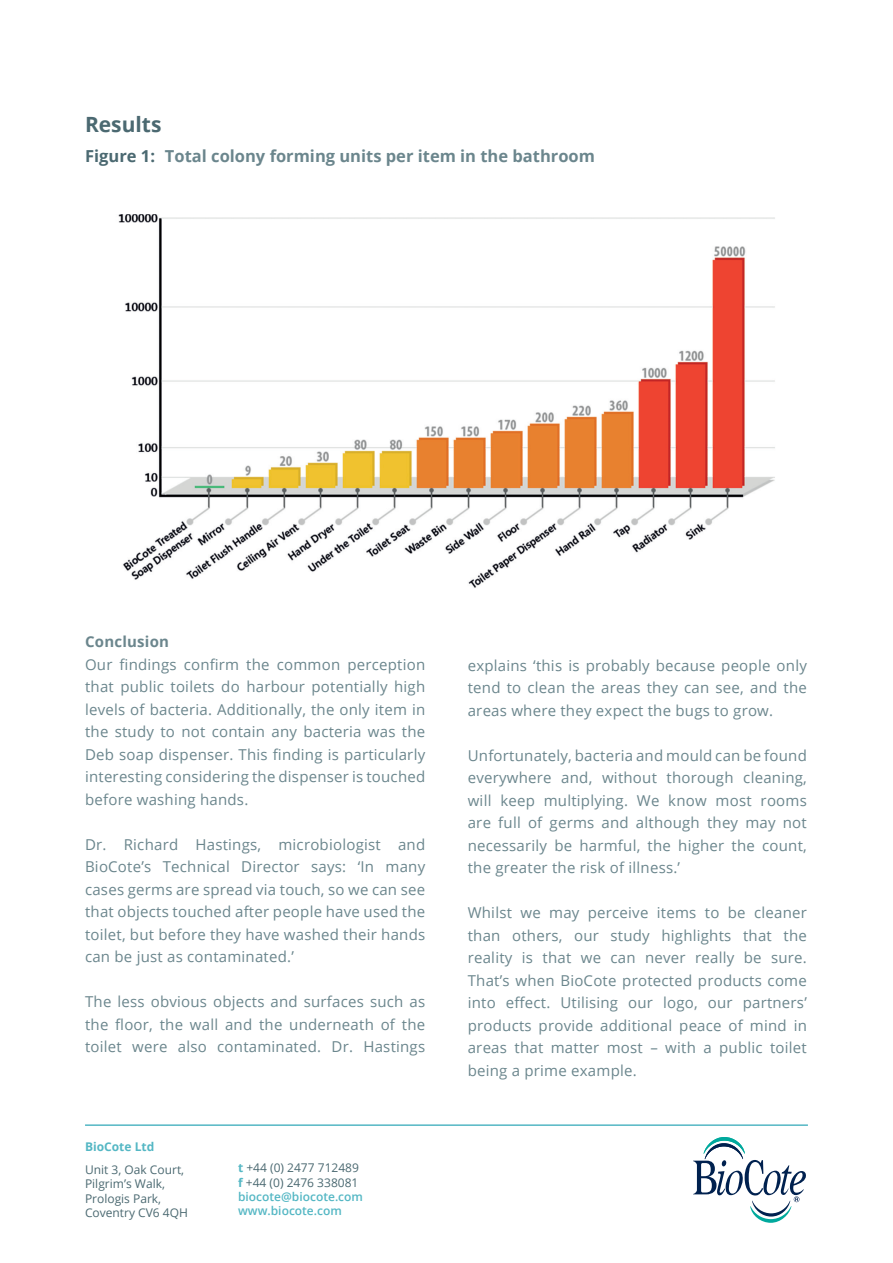
<style>
.page{position:relative;width:893px;height:1263px;background:#fff}
.page>*{position:absolute;margin:0;border:0;box-sizing:border-box;transform-origin:0 0}
.t1{font:700 21px "Open Sans";color:#4b6971}
.t2{font:700 16.5px "Open Sans";color:#6b868d}
.t3{font:700 16.5px "Open Sans";color:#4b6971}
.t4{font:15px/22.5px "Open Sans";letter-spacing:.015em;color:#6b868d;text-align:justify}
.t5{font:700 15px "Open Sans";letter-spacing:.015em;color:#6b868d}
.t6{font:600 12px/14.4px "Open Sans";color:#54b7c4}
.t7{font:12px/14.4px "Open Sans";color:#4b6971}
.t8{font:700 12px "Open Sans";color:#54b7c4}
.s1{font-weight:700}
.s2{font-weight:400;color:#4b6971}
</style>
<div class="page">
<svg style="left:693px;top:1137px;width:113px;height:86px"></svg>
<hr style="left:85px;top:1124px;width:723px;height:2px;background:#54b7c4">
<img style="left:118px;top:214px;width:657px;height:374px">
<p class="t1" style="left:85px;top:110px;width:78px">Results</p>
<p class="t3" style="left:85px;top:144px;width:71px">Figure 1:</p>
<p class="t2" style="left:165px;top:145px;width:431px">Total colony forming units per item in the bathroom</p>
<p class="t5" style="left:85px;top:631px;width:86px">Conclusion</p>
<p class="t4" style="left:85px;top:653px;width:342px">Our findings confirm the common perception that public toilets do harbour potentially high levels of bacteria. Additionally, the only item in the study to not contain any bacteria was the Deb soap dispenser. This finding is particularly interesting considering the dispenser is touched before washing hands.</p>
<p class="t4" style="left:85px;top:833px;width:342px">Dr. Richard Hastings, microbiologist and BioCote’s Technical Director says: ‘In many cases germs are spread via touch, so we can see that objects touched after people have used the toilet, but before they have washed their hands can be just as contaminated.’</p>
<p class="t4" style="left:85px;top:990px;width:342px">The less obvious objects and surfaces such as the floor, the wall and the underneath of the toilet were also contaminated. Dr. Hastings</p>
<p class="t8" style="left:85px;top:1138px;width:71px">BioCote Ltd</p>
<p class="t7" style="left:85px;top:1162px;width:104px">Unit 3, Oak Court,<br>Pilgrim’s Walk,<br>Prologis Park,<br>Coventry CV6 4QH</p>
<p class="t6" style="left:238px;top:1160px;width:126px"><span class="s1">t</span> <span class="s2">+44 (0) 2477 712489 </span><span class="s1">f</span> <span class="s2">+44 (0) 2476 338081 </span>biocote@biocote.com www.biocote.com</p>
<p class="t4" style="left:468px;top:653px;width:341px">explains ‘this is probably because people only tend to clean the areas they can see, and the areas where they expect the bugs to grow.</p>
<p class="t4" style="left:468px;top:743px;width:341px">Unfortunately, bacteria and mould can be found everywhere and, without thorough cleaning, will keep multiplying. We know most rooms are full of germs and although they may not necessarily be harmful, the higher the count, the greater the risk of illness.’</p>
<p class="t4" style="left:468px;top:901px;width:341px">Whilst we may perceive items to be cleaner than others, our study highlights that the reality is that we can never really be sure.<br>That’s when BioCote protected products come into effect. Utilising our logo, our partners’ products provide additional peace of mind in areas that matter most – with a public toilet being a prime example.</p>
</div>
